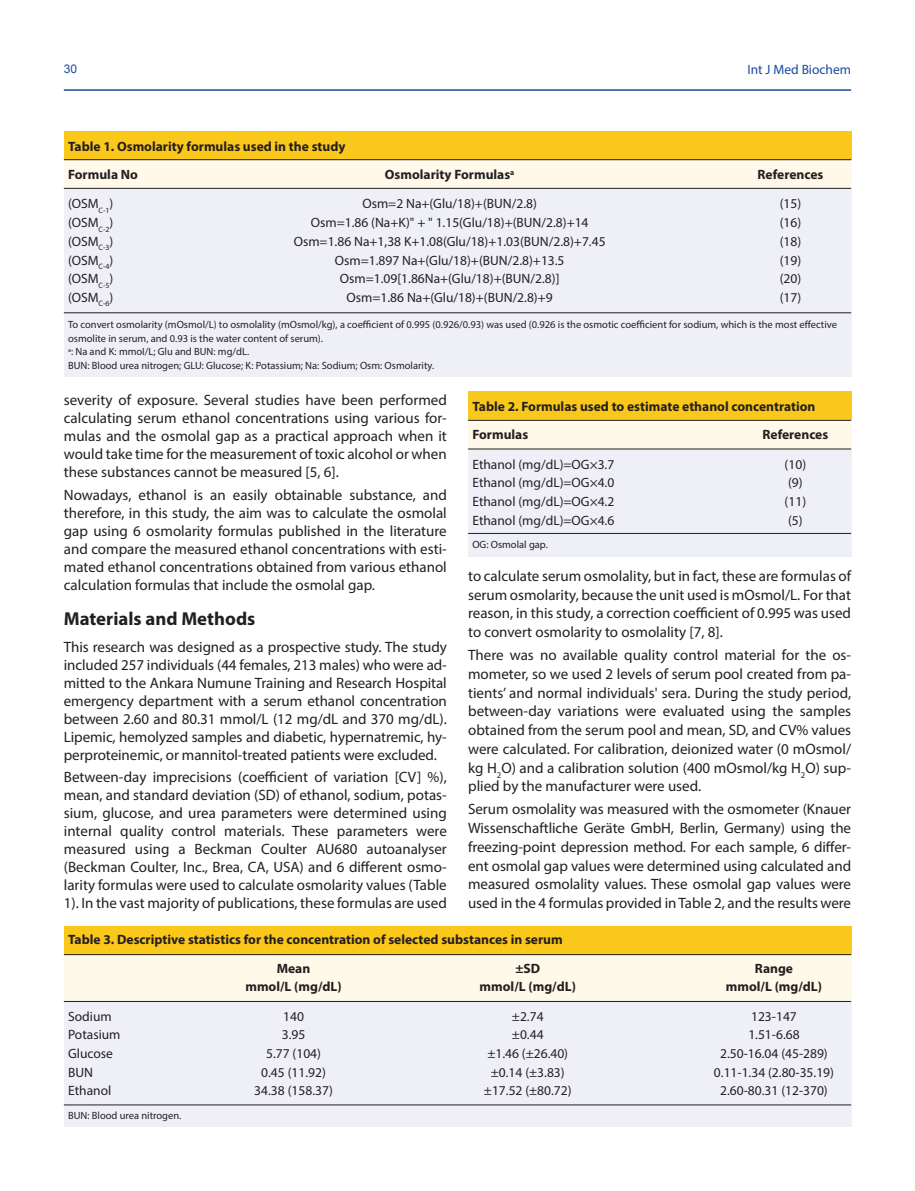
<style>
.page{position:relative;width:915px;height:1191px;background:#fff}
.page>*{position:absolute;margin:0;border:0;box-sizing:border-box;transform-origin:0 0}
.t1{font:700 18.75px "Myriad Pro";color:#231f20}
.t2{font:15px/18px "Myriad Pro";color:#231f20;text-align:justify}
.t3{font:13.5px "Myriad Pro";color:#231f20}
.t4{font:700 13.5px/28.5px "Myriad Pro";color:#231f20}
.t5{font:13.5px "Myriad Pro";color:#1b4a9e}
.t6{font:12px "Arial";color:#1b4a9e}
.t7{font:10.5px/13.5px "Myriad Pro";color:#231f20}
</style>
<div class="page">
<hr style="left:64px;top:89px;width:786px;height:2px;background:#1b4a9e">
<div style="left:64px;top:188px;width:786px;height:189px;background:#eff0f7"></div>
<div style="left:64px;top:159px;width:786px;height:29px;background:#fef9e8"></div>
<div style="left:64px;top:131px;width:786px;height:28px;background:#fac71b"></div>
<hr style="left:64px;top:159px;width:786px;height:1px;background:#231f20">
<hr style="left:64px;top:188px;width:786px;height:1px;background:#231f20">
<hr style="left:64px;top:312px;width:786px;height:1px;background:#231f20">
<div style="left:468px;top:449px;width:382px;height:108px;background:#eff0f7"></div>
<div style="left:468px;top:420px;width:382px;height:29px;background:#fef9e8"></div>
<div style="left:468px;top:391px;width:382px;height:29px;background:#fac71b"></div>
<hr style="left:468px;top:420px;width:382px;height:1px;background:#231f20">
<hr style="left:468px;top:449px;width:382px;height:1px;background:#231f20">
<hr style="left:468px;top:533px;width:382px;height:1px;background:#231f20">
<div style="left:64px;top:925px;width:786px;height:29px;background:#fac71b"></div>
<div style="left:64px;top:1001px;width:786px;height:126px;background:#eff0f7"></div>
<div style="left:64px;top:954px;width:786px;height:47px;background:#fef9e8"></div>
<hr style="left:64px;top:954px;width:786px;height:1px;background:#231f20">
<hr style="left:64px;top:1104px;width:786px;height:1px;background:#231f20">
<hr style="left:64px;top:1001px;width:786px;height:1px;background:#231f20">
<p class="t6" style="left:64px;top:60px;width:15px">30</p>
<p class="t5" style="left:747px;top:61px;width:105px">Int J Med Biochem</p>
<p class="t4" style="left:68px;top:131px;width:279px">Table 1. Osmolarity formulas used in the study<br>Formula No</p>
<p class="t4" style="left:385px;top:160px;width:131px">Osmolarity Formulas<sup>a</sup></p>
<p class="t4" style="left:757px;top:160px;width:67px">References</p>
<p class="t3" style="left:68px;top:196px;width:47px">(OSM<sub>C-1</sub>)</p>
<p class="t3" style="left:362px;top:196px;width:176px">Osm=2 Na+(Glu/18)+(BUN/2.8)</p>
<p class="t3" style="left:779px;top:196px;width:23px">(15)</p>
<p class="t3" style="left:68px;top:214px;width:47px">(OSM<sub>C-2</sub>)</p>
<p class="t3" style="left:310px;top:214px;width:279px">Osm=1.86 (Na+K)" + " 1.15(Glu/18)+(BUN/2.8)+14</p>
<p class="t3" style="left:779px;top:214px;width:23px">(16)</p>
<p class="t3" style="left:68px;top:233px;width:47px">(OSM<sub>C-3</sub>)</p>
<p class="t3" style="left:293px;top:233px;width:313px">Osm=1.86 Na+1,38 K+1.08(Glu/18)+1.03(BUN/2.8)+7.45</p>
<p class="t3" style="left:779px;top:233px;width:23px">(18)</p>
<p class="t3" style="left:68px;top:252px;width:47px">(OSM<sub>C-4</sub>)</p>
<p class="t3" style="left:334px;top:252px;width:231px">Osm=1.897 Na+(Glu/18)+(BUN/2.8)+13.5</p>
<p class="t3" style="left:779px;top:252px;width:23px">(19)</p>
<p class="t3" style="left:68px;top:270px;width:47px">(OSM<sub>C-5</sub>)</p>
<p class="t3" style="left:340px;top:270px;width:221px">Osm=1.09[1.86Na+(Glu/18)+(BUN/2.8)]</p>
<p class="t3" style="left:779px;top:270px;width:23px">(20)</p>
<p class="t3" style="left:68px;top:289px;width:47px">(OSM<sub>C-6</sub>)</p>
<p class="t3" style="left:346px;top:289px;width:208px">Osm=1.86 Na+(Glu/18)+(BUN/2.8)+9</p>
<p class="t3" style="left:779px;top:289px;width:23px">(17)</p>
<p class="t7" style="left:68px;top:318px;width:770px">To convert osmolarity (mOsmol/L) to osmolality (mOsmol/kg), a coefficient of 0.995 (0.926/0.93) was used (0.926 is the osmotic coefficient for sodium, which is the most effective osmolite in serum, and 0.93 is the water content of serum).<br><sup>a</sup>: Na and K: mmoI/L; Glu and BUN: mg/dL.<br>BUN: Blood urea nitrogen; GLU: Glucose; K: Potassium; Na: Sodium; Osm: Osmolarity.</p>
<p class="t4" style="left:472px;top:392px;width:344px">Table 2. Formulas used to estimate ethanol concentration<br>Formulas</p>
<p class="t2" style="left:64px;top:391px;width:384px">severity of exposure. Several studies have been performed calculating serum ethanol concentrations using various for&shy;mulas and the osmolal gap as a practical approach when it would take time for the measurement of toxic alcohol or when these substances cannot be measured [5, 6].</p>
<p class="t2" style="left:64px;top:485px;width:384px">Nowadays, ethanol is an easily obtainable substance, and therefore, in this study, the aim was to calculate the osmolal gap using 6 osmolarity formulas published in the literature and compare the measured ethanol concentrations with esti&shy;mated ethanol concentrations obtained from various ethanol calculation formulas that include the osmolal gap.</p>
<p class="t1" style="left:64px;top:606px;width:193px">Materials and Methods</p>
<p class="t2" style="left:64px;top:637px;width:384px">This research was designed as a prospective study. The study included 257 individuals (44 females, 213 males) who were ad&shy;mitted to the Ankara Numune Training and Research Hospital emergency department with a serum ethanol concentration between 2.60 and 80.31 mmol/L (12 mg/dL and 370 mg/dL).<br>Lipemic, hemolyzed samples and diabetic, hypernatremic, hy&shy;perproteinemic, or mannitol-treated patients were excluded.</p>
<p class="t2" style="left:64px;top:768px;width:384px">Between-day imprecisions (coefficient of variation [CV] %), mean, and standard deviation (SD) of ethanol, sodium, potas&shy;sium, glucose, and urea parameters were determined using internal quality control materials. These parameters were measured using a Beckman Coulter AU680 autoanalyser (Beckman Coulter, Inc., Brea, CA, USA) and 6 different osmo&shy;larity formulas were used to calculate osmolarity values (Table 1). In the vast majority of publications, these formulas are used</p>
<p class="t4" style="left:762px;top:420px;width:67px">References</p>
<p class="t3" style="left:472px;top:456px;width:143px">Ethanol (mg/dL)=OG×3.7</p>
<p class="t3" style="left:784px;top:456px;width:23px">(10)</p>
<p class="t3" style="left:472px;top:474px;width:143px">Ethanol (mg/dL)=OG×4.0</p>
<p class="t3" style="left:787px;top:474px;width:16px">(9)</p>
<p class="t3" style="left:472px;top:493px;width:143px">Ethanol (mg/dL)=OG×4.2</p>
<p class="t3" style="left:784px;top:493px;width:23px">(11)</p>
<p class="t3" style="left:472px;top:512px;width:143px">Ethanol (mg/dL)=OG×4.6</p>
<p class="t3" style="left:787px;top:512px;width:16px">(5)</p>
<p class="t7" style="left:472px;top:538px;width:77px">OG: Osmolal gap.</p>
<p class="t2" style="left:468px;top:566px;width:384px;line-height:18.8px">to calculate serum osmolality, but in fact, these are formulas of serum osmolarity, because the unit used is mOsmol/L. For that reason, in this study, a correction coefficient of 0.995 was used to convert osmolarity to osmolality [7, 8].</p>
<p class="t2" style="left:468px;top:645px;width:384px;line-height:18.8px">There was no available quality control material for the os&shy;mometer, so we used 2 levels of serum pool created from pa&shy;tients’ and normal individuals' sera. During the study period, between-day variations were evaluated using the samples obtained from the serum pool and mean, SD, and CV% values were calculated. For calibration, deionized water (0 mOsmol/ kg H<sub>2</sub>O) and a calibration solution (400 mOsmol/kg H<sub>2</sub>O) sup&shy;plied by the manufacturer were used.</p>
<p class="t2" style="left:468px;top:799px;width:384px;line-height:18.8px">Serum osmolality was measured with the osmometer (Knauer Wissenschaftliche Geräte GmbH, Berlin, Germany) using the freezing-point depression method. For each sample, 6 differ&shy;ent osmolal gap values were determined using calculated and measured osmolality values. These osmolal gap values were used in the 4 formulas provided in Table 2, and the results were</p>
<p class="t4" style="left:276px;top:925px;width:287px;text-indent:-208px">Table 3. Descriptive statistics for the concentration of selected substances in serum<br>Mean</p>
<p class="t4" style="left:515px;top:953px;width:26px">±SD</p>
<p class="t4" style="left:754px;top:953px;width:40px">Range</p>
<p class="t4" style="left:245px;top:972px;width:98px">mmol/L (mg/dL)</p>
<p class="t4" style="left:479px;top:972px;width:98px">mmol/L (mg/dL)</p>
<p class="t4" style="left:725px;top:972px;width:98px">mmol/L (mg/dL)</p>
<p class="t3" style="left:68px;top:1007px;width:45px">Sodium</p>
<p class="t3" style="left:283px;top:1007px;width:22px">140</p>
<p class="t3" style="left:511px;top:1007px;width:33px">±2.74</p>
<p class="t3" style="left:750px;top:1007px;width:47px">123-147</p>
<p class="t3" style="left:68px;top:1026px;width:54px">Potasium</p>
<p class="t3" style="left:282px;top:1026px;width:25px">3.95</p>
<p class="t3" style="left:511px;top:1026px;width:33px">±0.44</p>
<p class="t3" style="left:748px;top:1026px;width:53px">1.51-6.68</p>
<p class="t3" style="left:68px;top:1045px;width:46px">Glucose</p>
<p class="t3" style="left:266px;top:1045px;width:56px">5.77 (104)</p>
<p class="t3" style="left:487px;top:1045px;width:82px">±1.46 (±26.40)</p>
<p class="t3" style="left:720px;top:1045px;width:109px">2.50-16.04 (45-289)</p>
<p class="t3" style="left:68px;top:1063px;width:26px">BUN</p>
<p class="t3" style="left:261px;top:1063px;width:66px">0.45 (11.92)</p>
<p class="t3" style="left:490px;top:1063px;width:75px">±0.14 (±3.83)</p>
<p class="t3" style="left:713px;top:1063px;width:122px">0.11-1.34 (2.80-35.19)</p>
<p class="t3" style="left:68px;top:1082px;width:45px">Ethanol</p>
<p class="t3" style="left:254px;top:1082px;width:80px">34.38 (158.37)</p>
<p class="t3" style="left:484px;top:1082px;width:89px">±17.52 (±80.72)</p>
<p class="t3" style="left:720px;top:1082px;width:109px">2.60-80.31 (12-370)</p>
<p class="t7" style="left:68px;top:1108px;width:115px">BUN: Blood urea nitrogen.</p>
</div>
